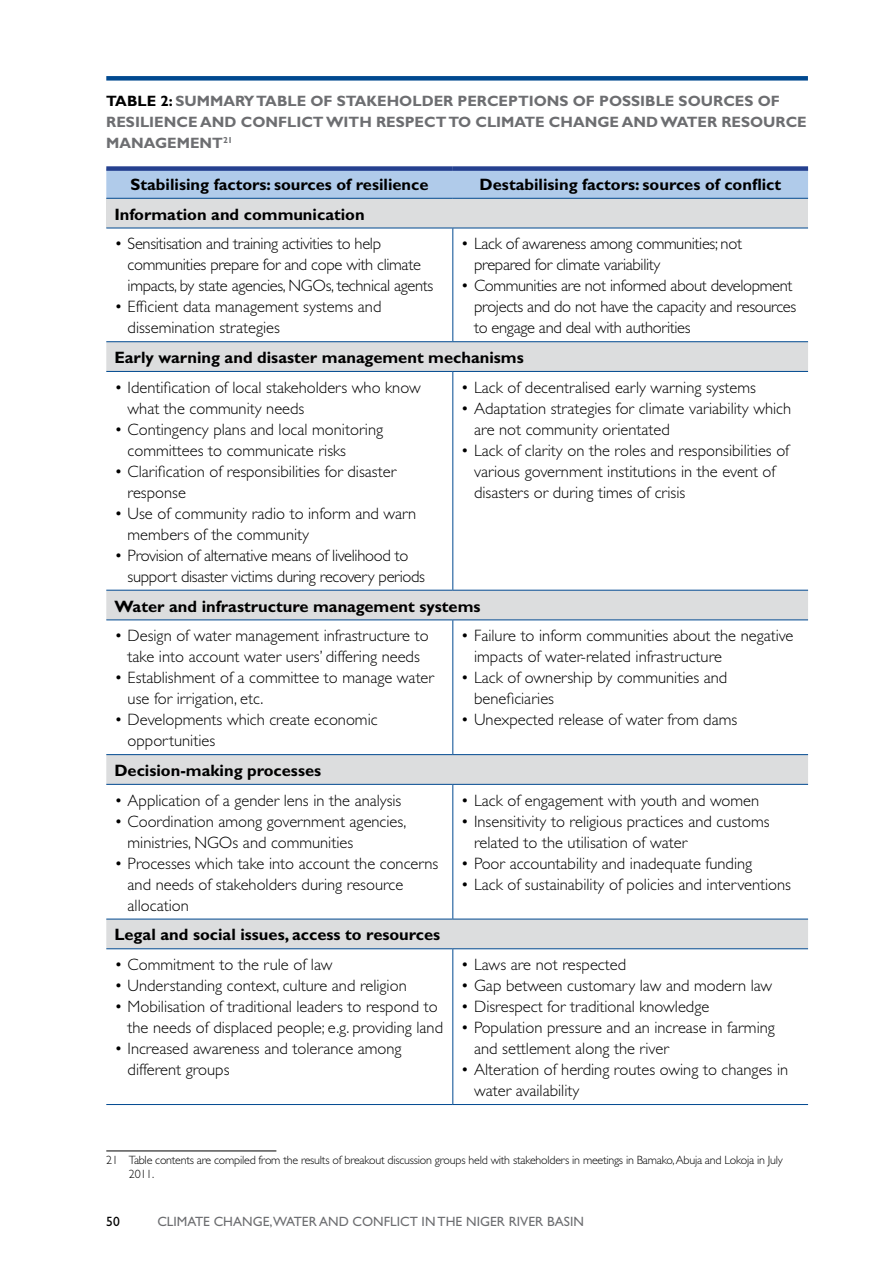
<style>
.page{position:relative;width:893px;height:1263px;background:#fff}
.page>*{position:absolute;margin:0;border:0;box-sizing:border-box;transform-origin:0 0}
.t1{font:300 16.5px/21px "Gill Sans";color:#000}
.t2{font:300 16.5px/21px "Gill Sans";letter-spacing:-.02em;color:#000}
.t3{font:700 16.5px "Gill Sans";color:#000}
.t4{font:700 15px/21px "Gill Sans";color:#6d6e71}
.t5{font:13.5px "Gill Sans";color:#6d6e71}
.t6{font:13.5px "Gill Sans";color:#000}
.t7{font:300 12px/13.5px "Gill Sans";letter-spacing:-.02em;color:#000}
.s1{color:#000}
</style>
<div class="page">
<div style="left:106px;top:171px;width:702px;height:27px;background:#b0cbea"></div>
<div style="left:106px;top:198px;width:702px;height:30px;background:#dcddde"></div>
<svg style="left:106px;top:342px;width:702px;height:606px"></svg>
<div style="left:106px;top:166px;width:347px;height:5px;background:#25408f"></div>
<div style="left:453px;top:166px;width:355px;height:5px;background:#25408f"></div>
<hr style="left:106px;top:198px;width:347px;height:1px;background:#004990">
<hr style="left:453px;top:198px;width:355px;height:1px;background:#004990">
<hr style="left:106px;top:228px;width:347px;height:1px;background:#004990">
<hr style="left:453px;top:228px;width:355px;height:1px;background:#004990">
<hr style="left:452px;top:228px;width:1px;height:113px;background:#004990">
<hr style="left:106px;top:341px;width:347px;height:1px;background:#004990">
<hr style="left:453px;top:341px;width:355px;height:1px;background:#004990">
<hr style="left:106px;top:371px;width:347px;height:1px;background:#004990">
<hr style="left:453px;top:371px;width:355px;height:1px;background:#004990">
<hr style="left:452px;top:372px;width:1px;height:218px;background:#004990">
<hr style="left:106px;top:590px;width:347px;height:1px;background:#004990">
<hr style="left:453px;top:590px;width:355px;height:1px;background:#004990">
<hr style="left:106px;top:619px;width:347px;height:1px;background:#004990">
<hr style="left:453px;top:619px;width:355px;height:1px;background:#004990">
<hr style="left:452px;top:620px;width:1px;height:134px;background:#004990">
<hr style="left:106px;top:754px;width:347px;height:1px;background:#004990">
<hr style="left:453px;top:754px;width:355px;height:1px;background:#004990">
<hr style="left:106px;top:784px;width:347px;height:1px;background:#004990">
<hr style="left:453px;top:784px;width:355px;height:1px;background:#004990">
<hr style="left:452px;top:785px;width:1px;height:134px;background:#004990">
<hr style="left:106px;top:919px;width:347px;height:1px;background:#004990">
<hr style="left:453px;top:919px;width:355px;height:1px;background:#004990">
<hr style="left:106px;top:948px;width:347px;height:1px;background:#004990">
<hr style="left:453px;top:948px;width:355px;height:1px;background:#004990">
<hr style="left:452px;top:949px;width:1px;height:155px;background:#004990">
<hr style="left:106px;top:1104px;width:347px;height:1px;background:#004990">
<hr style="left:453px;top:1104px;width:355px;height:1px;background:#004990">
<hr style="left:106px;top:1150px;width:170px;height:1px;background:#000">
<div style="left:106px;top:76px;width:702px;height:5px;background:#004990"></div>
<p class="t4" style="left:106px;top:91px;width:702px"><span class="s1">Table 2:</span> Summary table of stakeholder perceptions of possi ble sources of resi li enc e and conflict with respect to c li mate c hange and water resourc e management<sup>21</sup></p>
<p class="t3" style="left:131px;top:174px;width:299px">Stabilising factors: sources of resilience</p>
<p class="t3" style="left:480px;top:174px;width:303px">Destabilising factors: sources of conflict</p>
<p class="t3" style="left:114px;top:204px;width:252px">Information and communication</p>
<p class="t2" style="left:128px;top:233px;width:307px;text-indent:-13px">• Sensitisation and training activities to help communities prepare for and cope with climate impacts, by state agencies, NGOs, technical agents</p>
<p class="t1" style="left:128px;top:296px;width:255px;text-indent:-13px">• Efficient data management systems and dissemination strategies</p>
<p class="t2" style="left:474px;top:233px;width:269px;text-indent:-13px">• Lack of awareness among communities; not prepared for climate variability</p>
<p class="t2" style="left:474px;top:275px;width:324px;text-indent:-13px">• Communities are not informed about development projects and do not have the capacity and resources to engage and deal with authorities</p>
<p class="t3" style="left:114px;top:348px;width:411px">Early warning and disaster management mechanisms</p>
<p class="t1" style="left:128px;top:377px;width:295px;text-indent:-13px">• Identification of local stakeholders who know what the community needs</p>
<p class="t1" style="left:128px;top:419px;width:257px;text-indent:-13px">• Contingency plans and local monitoring committees to communicate risks</p>
<p class="t1" style="left:128px;top:461px;width:270px;text-indent:-13px">• Clarification of responsibilities for disaster response</p>
<p class="t1" style="left:128px;top:503px;width:290px;text-indent:-13px">• Use of community radio to inform and warn members of the community</p>
<p class="t2" style="left:128px;top:545px;width:299px;text-indent:-13px">• Provision of alternative means of livelihood to support disaster victims during recovery periods</p>
<p class="t1" style="left:461px;top:377px;width:297px">• Lack of decentralised early warning systems</p>
<p class="t1" style="left:474px;top:398px;width:319px;text-indent:-13px">• Adaptation strategies for climate variability which are not community orientated</p>
<p class="t1" style="left:474px;top:440px;width:317px;text-indent:-13px">• Lack of clarity on the roles and responsibilities of various government institutions in the event of disasters or during times of crisis</p>
<p class="t3" style="left:114px;top:596px;width:368px">Water and infrastructure management systems</p>
<p class="t1" style="left:114px;top:625px;width:316px;text-align:center">• Design of water management infrastructure to take into account water users’ differing needs</p>
<p class="t1" style="left:128px;top:667px;width:308px;text-indent:-13px">• Establishment of a committee to manage water use for irrigation, etc.</p>
<p class="t1" style="left:128px;top:709px;width:252px;text-indent:-13px">• Developments which create economic opportunities</p>
<p class="t1" style="left:474px;top:625px;width:321px;text-indent:-13px">• Failure to inform communities about the negative impacts of water-related infrastructure</p>
<p class="t1" style="left:474px;top:667px;width:255px;text-indent:-13px">• Lack of ownership by communities and beneficiaries</p>
<p class="t1" style="left:461px;top:709px;width:278px">• Unexpected release of water from dams</p>
<p class="t3" style="left:114px;top:761px;width:208px">Decision-making processes</p>
<p class="t1" style="left:114px;top:790px;width:289px">• Application of a gender lens in the analysis</p>
<p class="t1" style="left:128px;top:811px;width:280px;text-indent:-13px">• Coordination among government agencies, ministries, NGOs and communities</p>
<p class="t1" style="left:128px;top:853px;width:312px;text-indent:-13px">• Processes which take into account the concerns and needs of stakeholders during resource allocation</p>
<p class="t3" style="left:114px;top:925px;width:327px">Legal and social issues, access to resources</p>
<p class="t1" style="left:114px;top:954px;width:220px">• Commitment to the rule of law</p>
<p class="t1" style="left:114px;top:975px;width:294px">• Understanding context, culture and religion</p>
<p class="t1" style="left:128px;top:996px;width:317px;text-indent:-13px">• Mobilisation of traditional leaders to respond to the needs of displaced people; e.g. providing land</p>
<p class="t1" style="left:128px;top:1038px;width:276px;text-indent:-13px">• Increased awareness and tolerance among different groups</p>
<p class="t1" style="left:461px;top:790px;width:300px">• Lack of engagement with youth and women</p>
<p class="t1" style="left:474px;top:811px;width:297px;text-indent:-13px">• Insensitivity to religious practices and customs related to the utilisation of water</p>
<p class="t1" style="left:461px;top:853px;width:293px">• Poor accountability and inadequate funding</p>
<p class="t1" style="left:461px;top:874px;width:332px">• Lack of sustainability of policies and interventions</p>
<p class="t1" style="left:461px;top:954px;width:167px">• Laws are not respected</p>
<p class="t1" style="left:461px;top:975px;width:313px">• Gap between customary law and modern law</p>
<p class="t1" style="left:461px;top:996px;width:250px">• Disrespect for traditional knowledge</p>
<p class="t1" style="left:474px;top:1017px;width:302px;text-indent:-13px">• Population pressure and an increase in farming and settlement along the river</p>
<p class="t1" style="left:474px;top:1059px;width:316px;text-indent:-13px">• Alteration of herding routes owing to changes in water availability</p>
<p class="t7" style="left:129px;top:1154px;width:655px;text-indent:-23px">21 Table contents are compiled from the results of breakout discussion groups held with stakeholders in meetings in Bamako, Abuja and Lokoja in July<br>2011.</p>
<p class="t6" style="left:106px;top:1213px;width:15px">50</p>
<p class="t5" style="left:157px;top:1213px;width:428px">CLIMATE CHANGE,WATER AND CONFLICT IN THE NIGER RIVER BASIN</p>
</div>
